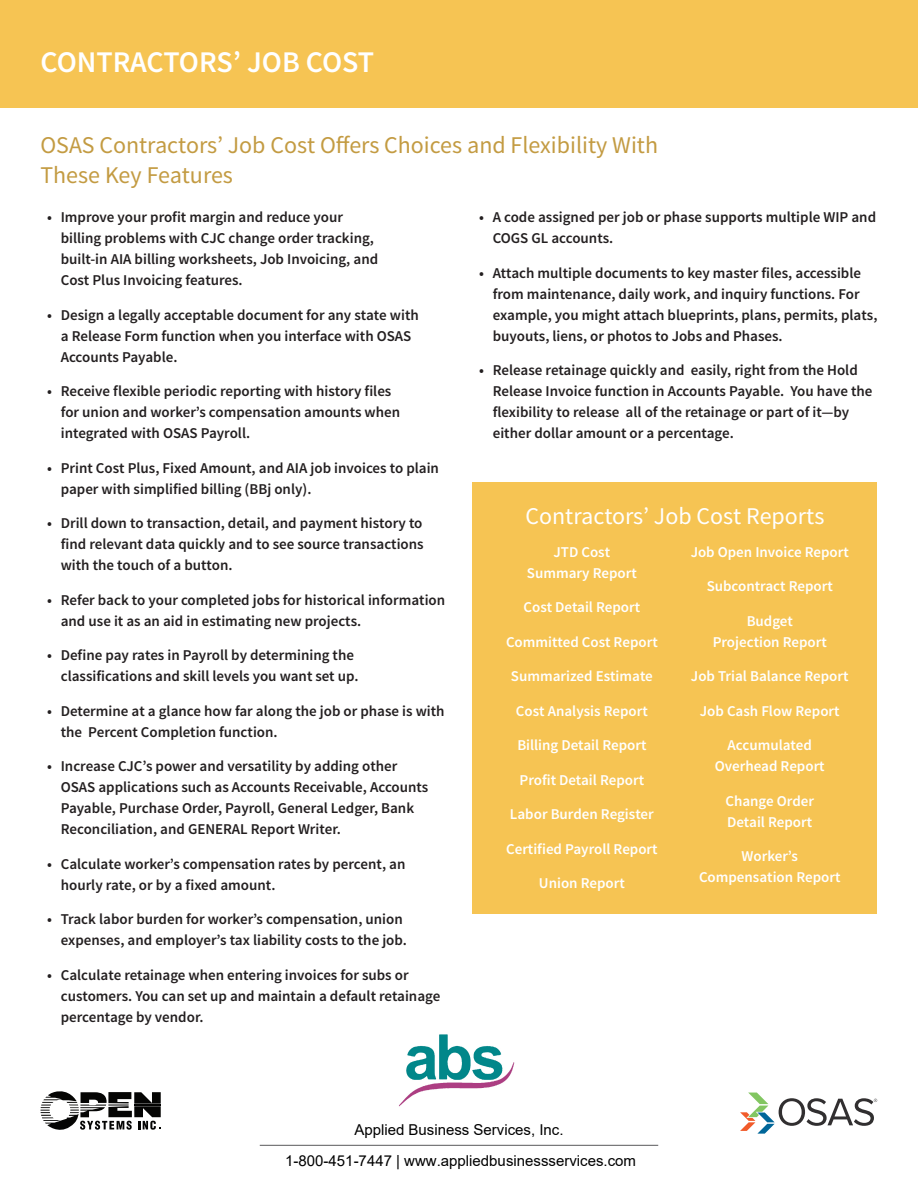
<style>
.page{position:relative;width:918px;height:1188px;background:#fff}
.page>*{position:absolute;margin:0;border:0;box-sizing:border-box;transform-origin:0 0}
.t1{font:600 30px "Source Sans Pro";letter-spacing:-.01em;color:#fff}
.Body__Black_Text{font:24px/30px "Source Sans Pro";color:#c39b42}
.Body__Black_Text-2{font:24px "Source Sans Pro";color:#fff}
.t2{font:600 15px/21px "Source Sans Pro";color:#231f20}
.Unordered_list__Whit{font:600 15px/21px "Source Sans Pro";color:#fff;text-align:center}
.t3{font:15px "Arial";color:#000}
.t4{font:15px "Arial";color:#000}
</style>
<div class="page">
<svg style="left:41px;top:1091px;width:120px;height:39px"></svg>
<div style="left:0;top:0;width:918px;height:108px;background:#f6c453"></div>
<div style="left:472px;top:482px;width:405px;height:432px;background:#f6c453"></div>
<svg style="left:740px;top:1093px;width:137px;height:41px"></svg>
<img style="left:399px;top:1034px;width:116px;height:73px">
<hr style="left:260px;top:1145px;width:398px;height:1px;background:#58595b">
<p class="t1" style="left:40px;top:43px;width:335px">CONTRACTORS’ JOB COST</p>
<p class="Body__Black_Text" style="left:40px;top:130px;width:619px">OSAS Contractors’ Job Cost Offers Choices and Flexibility With<br>These Key Features</p>
<p class="t2" style="left:61px;top:207px;width:319px;text-indent:-14px">• Improve your profit margin and reduce your billing problems with CJC change order tracking, built-in AIA billing worksheets, Job Invoicing, and Cost Plus Invoicing features.</p>
<p class="t2" style="left:61px;top:305px;width:360px;text-indent:-14px">• Design a legally acceptable document for any state with a Release Form function when you interface with OSAS<br>Accounts Payable.</p>
<p class="t2" style="left:61px;top:381px;width:341px;text-indent:-14px">• Receive flexible periodic reporting with history files for union and worker’s compensation amounts when integrated with OSAS Payroll.</p>
<p class="t2" style="left:61px;top:458px;width:380px;text-indent:-14px">• Print Cost Plus, Fixed Amount, and AIA job invoices to plain paper with simplified billing (BBj only).</p>
<p class="t2" style="left:61px;top:513px;width:364px;text-align:justify;text-indent:-14px">• Drill down to transaction, detail, and payment history to find relevant data quickly and to see source transactions with the touch of a button.</p>
<p class="t2" style="left:61px;top:590px;width:386px;text-indent:-14px">• Refer back to your completed jobs for historical information and use it as an aid in estimating new projects.</p>
<p class="t2" style="left:61px;top:645px;width:299px;text-indent:-14px">• Define pay rates in Payroll by determining the classifications and skill levels you want set up.</p>
<p class="t2" style="left:61px;top:701px;width:385px;text-indent:-14px">• Determine at a glance how far along the job or phase is with the Percent Completion function.</p>
<p class="t2" style="left:61px;top:756px;width:369px;text-indent:-14px">• Increase CJC’s power and versatility by adding other OSAS applications such as Accounts Receivable, Accounts Payable, Purchase Order, Payroll, General Ledger, Bank Reconciliation, and GENERAL Report Writer.</p>
<p class="t2" style="left:61px;top:854px;width:346px;text-indent:-14px">• Calculate worker’s compensation rates by percent, an hourly rate, or by a fixed amount.</p>
<p class="t2" style="left:47px;top:909px;width:361px;text-align:right">• Track labor burden for worker’s compensation, union expenses, and employer’s tax liability costs to the job.</p>
<p class="t2" style="left:61px;top:965px;width:381px;text-indent:-14px">• Calculate retainage when entering invoices for subs or customers. You can set up and maintain a default retainage percentage by vendor.</p>
<p class="t2" style="left:493px;top:207px;width:385px;text-indent:-14px">• A code assigned per job or phase supports multiple WIP and<br>COGS GL accounts.</p>
<p class="t2" style="left:493px;top:263px;width:386px;text-indent:-14px">• Attach multiple documents to key master files, accessible from maintenance, daily work, and inquiry functions. For example, you might attach blueprints, plans, permits, plats, buyouts, liens, or photos to Jobs and Phases.</p>
<p class="t2" style="left:493px;top:360px;width:381px;text-indent:-14px">• Release retainage quickly and easily, right from the Hold Release Invoice function in Accounts Payable. You have the flexibility to release all of the retainage or part of it—by either dollar amount or a percentage.</p>
<p class="Body__Black_Text-2" style="left:526px;top:501px;width:300px">Contractors’ Job Cost Reports</p>
<p class="Unordered_list__Whit" style="left:527px;top:542px;width:111px">JTD Cost<br>Summary Report</p>
<p class="Unordered_list__Whit" style="left:524px;top:597px;width:118px">Cost Detail Report</p>
<p class="Unordered_list__Whit" style="left:506px;top:632px;width:153px">Committed Cost Report</p>
<p class="Unordered_list__Whit" style="left:511px;top:666px;width:143px">Summarized Estimate</p>
<p class="Unordered_list__Whit" style="left:516px;top:701px;width:133px">Cost Analysis Report</p>
<p class="Unordered_list__Whit" style="left:517px;top:735px;width:131px">Billing Detail Report</p>
<p class="Unordered_list__Whit" style="left:520px;top:770px;width:126px">Profit Detail Report</p>
<p class="Unordered_list__Whit" style="left:510px;top:804px;width:145px">Labor Burden Register</p>
<p class="Unordered_list__Whit" style="left:506px;top:839px;width:153px">Certified Payroll Report</p>
<p class="Unordered_list__Whit" style="left:539px;top:873px;width:87px">Union Report</p>
<p class="Unordered_list__Whit" style="left:691px;top:542px;width:160px">Job Open Invoice Report</p>
<p class="Unordered_list__Whit" style="left:707px;top:576px;width:128px">Subcontract Report</p>
<p class="Unordered_list__Whit" style="left:713px;top:611px;width:116px">Budget<br>Projection Report</p>
<p class="Unordered_list__Whit" style="left:691px;top:666px;width:159px">Job Trial Balance Report</p>
<p class="Unordered_list__Whit" style="left:700px;top:701px;width:141px">Job Cash Flow Report</p>
<p class="Unordered_list__Whit" style="left:715px;top:735px;width:111px">Accumulated<br>Overhead Report</p>
<p class="Unordered_list__Whit" style="left:725px;top:791px;width:90px;text-align:left">Change Order<br>Detail Report</p>
<p class="Unordered_list__Whit" style="left:699px;top:846px;width:143px">Worker’s<br>Compensation Report</p>
<p class="t4" style="left:354px;top:1120px;width:211px">Applied Business Services, Inc.</p>
<p class="t3" style="left:285px;top:1150px;width:352px">1-800-451-7447 | www.appliedbusinessservices.com</p>
</div>
